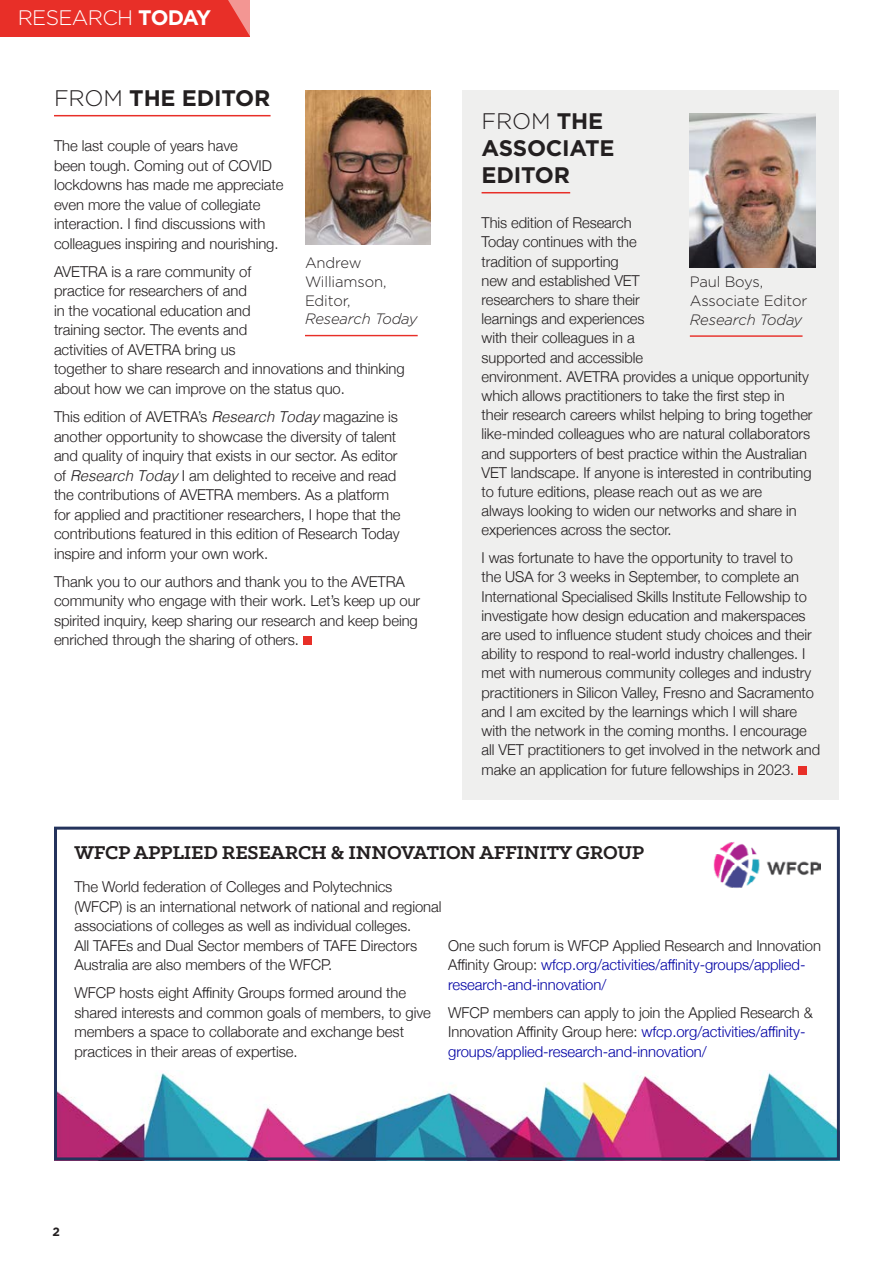
<style>
.page{position:relative;width:893px;height:1263px;background:#fff}
.page>*{position:absolute;margin:0;border:0;box-sizing:border-box;transform-origin:0 0}
.From_the_president{font:700 22.5px/27px "Gotham";letter-spacing:-.01em;color:#231f20}
.Ad_heads{font:700 21px "Klinic Slab";letter-spacing:-.01em;color:#231f20}
.t1{font:300 21px "Gotham";letter-spacing:-.03em;color:#fff}
.body_text{font:300 15px/19.5px "Helvetica Neue";letter-spacing:-.005em;color:#231f20}
.body_text-2{font:300 15px/19.5px "Helvetica Neue";letter-spacing:-.005em;color:#0000a4}
.writers_credit{font:300 15px/18.8px "Gotham";letter-spacing:-.01em;color:#231f20}
.t2{font:italic 300 15px "Gotham";letter-spacing:-.01em;color:#231f20}
.t3{font:700 12px "Gotham";color:#231f20}
.s1{font-weight:700}
.s2{font-weight:300}
.s3{font-family:"Helvetica";font-style:italic}
.s4{font-style:italic}
.s5{color:#231f20}
.s6{color:#0000a4}
</style>
<div class="page">
<div style="left:0;top:0;width:249px;height:36px;background:#e82f28"></div>
<svg style="left:228px;top:0;width:22px;height:36px"></svg>
<div style="left:462px;top:90px;width:377px;height:709px;background:#efefee"></div>
<hr style="left:54px;top:115px;width:217px;height:1px;background:#e82f28">
<div style="left:303px;top:636px;width:9px;height:9px;background:#e82f28"></div>
<hr style="left:305px;top:335px;width:113px;height:1px;background:#e82f28">
<hr style="left:482px;top:192px;width:88px;height:1px;background:#e82f28">
<div style="left:798px;top:766px;width:9px;height:9px;background:#e82f28"></div>
<hr style="left:690px;top:335px;width:112px;height:2px;background:#e82f28">
<img style="left:690px;top:113px;width:126px;height:155px">
<img style="left:305px;top:90px;width:126px;height:155px">
<img style="left:58px;top:1072px;width:778px;height:84px">
<img style="left:713px;top:842px;width:107px;height:46px">
<div style="left:54px;top:827px;width:786px;height:333px;border:3px solid #24335c"></div>
<h2 class="t1" style="left:18px;top:6px;width:195px">RESEARCH <span class="s1">TODAY</span></h2>
<h1 class="From_the_president" style="left:54px;top:84px;width:218px"><span class="s2">FROM</span> THE EDITOR</h1>
<p class="body_text" style="left:54px;top:135px;width:231px">The last couple of years have<br>been tough. Coming out of COVID lockdowns has made me appreciate even more the value of collegiate interaction. I find discussions with colleagues inspiring and nourishing.</p>
<p class="body_text" style="left:54px;top:261px;width:352px">AVETRA is a rare community of<br>practice for researchers of and<br>in the vocational education and<br>training sector. The events and<br>activities of AVETRA bring us<br>together to share research and innovations and thinking about how we can improve on the status quo.</p>
<p class="body_text" style="left:54px;top:406px;width:348px">This edition of AVETRA’s <span class="s3">Research Today</span> magazine is another opportunity to showcase the diversity of talent and quality of inquiry that exists in our sector. As editor of <span class="s3">Research Today</span> I am delighted to receive and read the contributions of AVETRA members. As a platform for applied and practitioner researchers, I hope that the contributions featured in this edition of Research Today inspire and inform your own work.</p>
<p class="body_text" style="left:54px;top:570px;width:368px">Thank you to our authors and thank you to the AVETRA community who engage with their work. Let’s keep up our spirited inquiry, keep sharing our research and keep being enriched through the sharing of others.</p>
<p class="writers_credit" style="left:305px;top:253px;width:83px">Andrew<br>Williamson,<br>Editor,</p>
<p class="t2" style="left:305px;top:311px;width:114px">Research Today</p>
<h1 class="From_the_president" style="left:482px;top:107px;width:135px"><span class="s2">FROM</span> THE<br>ASSOCIATE<br>EDITOR</h1>
<p class="body_text" style="left:482px;top:212px;width:332px">This edition of Research<br>Today continues with the<br>tradition of supporting<br>new and established VET<br>researchers to share their<br>learnings and experiences<br>with their colleagues in a<br>supported and accessible<br>environment. AVETRA provides a unique opportunity which allows practitioners to take the first step in their research careers whilst helping to bring together like-minded colleagues who are natural collaborators and supporters of best practice within the Australian VET landscape. If anyone is interested in contributing to future editions, please reach out as we are<br>always looking to widen our networks and share in experiences across the sector.</p>
<p class="body_text" style="left:482px;top:547px;width:340px">I was fortunate to have the opportunity to travel to<br>the USA for 3 weeks in September, to complete an International Specialised Skills Institute Fellowship to investigate how design education and makerspaces are used to influence student study choices and their ability to respond to real-world industry challenges. I met with numerous community colleges and industry practitioners in Silicon Valley, Fresno and Sacramento and I am excited by the learnings which I will share with the network in the coming months. I encourage all VET practitioners to get involved in the network and make an application for future fellowships in 2023.</p>
<p class="writers_credit" style="left:690px;top:272px;width:119px">Paul Boys,<br>Associate Editor<br><span class="s4">Research Today</span></p>
<h2 class="Ad_heads" style="left:74px;top:839px;width:571px">WFCP APPLIED RESEARCH &amp; INNOVATION AFFINITY GROUP</h2>
<p class="body_text" style="left:74px;top:876px;width:369px">The World federation of Colleges and Polytechnics (WFCP) is an international network of national and regional associations of colleges as well as individual colleges.<br>All TAFEs and Dual Sector members of TAFE Directors Australia are also members of the WFCP.</p>
<p class="body_text" style="left:74px;top:982px;width:358px">WFCP hosts eight Affinity Groups formed around the shared interests and common goals of members, to give members a space to collaborate and exchange best practices in their areas of expertise.</p>
<p class="body_text-2" style="left:448px;top:934px;width:374px"><span class="s5">One such forum is WFCP Applied Research and Innovation<br>Affinity Group:</span> wfcp.org/activities/affinity-groups/applied&shy;research-and-innovation/</p>
<p class="body_text" style="left:448px;top:1001px;width:366px">WFCP members can apply to join the Applied Research &amp;<br>Innovation Affinity Group here: <span class="s6">wfcp.org/activities/affinity&shy;groups/applied-research-and-innovation/</span></p>
<p class="t3" style="left:52px;top:1224px;width:9px">2</p>
</div>
